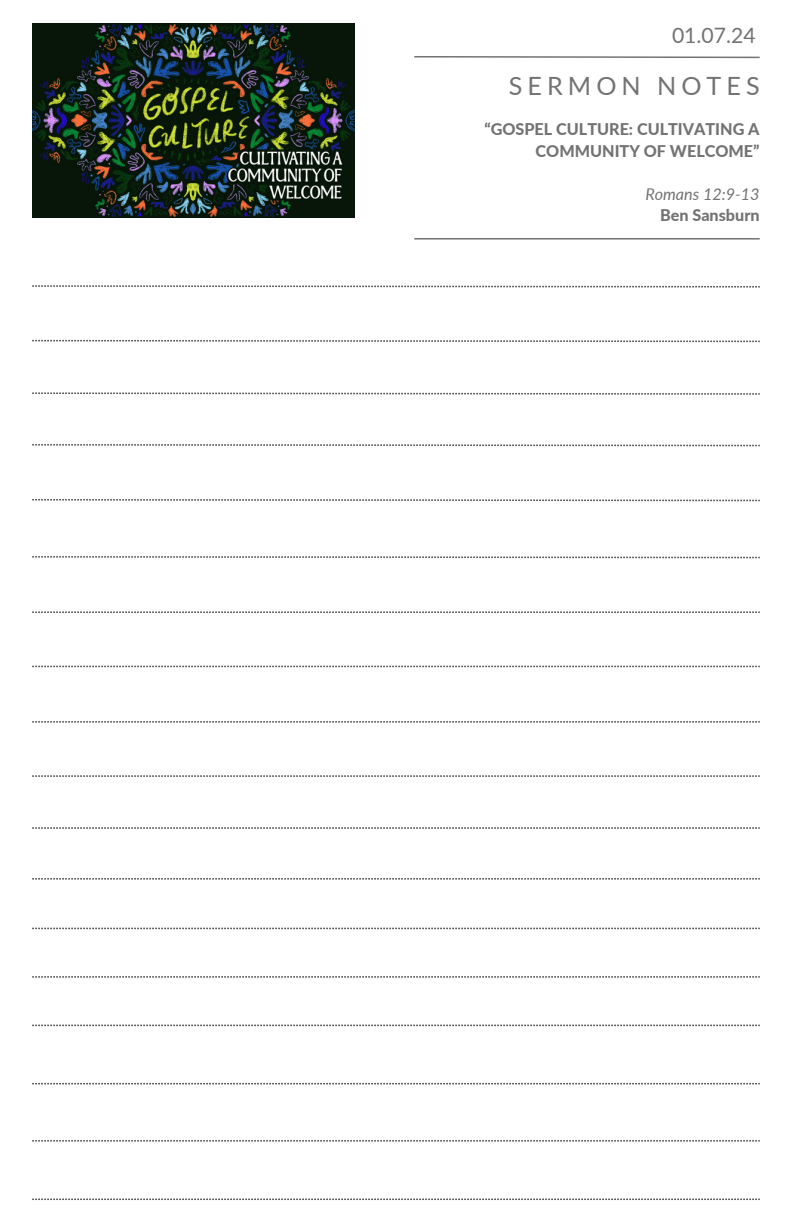
<style>
.page{position:relative;width:792px;height:1224px;background:#fff}
.page>*{position:absolute;margin:0;border:0;box-sizing:border-box;transform-origin:0 0}
.t1{font:25.2px "Lato";letter-spacing:.2em;color:#737373}
.t2{font:21.2px "Lato";color:#737373}
.t3{font:800 16.2px/21.6px "Lato";color:#737373;text-align:right}
.t4{font:italic 16.2px "Lato";color:#737373}
</style>
<div class="page">
<svg style="left:32px;top:556px;width:728px;height:2px"></svg>
<svg style="left:32px;top:611px;width:728px;height:2px"></svg>
<svg style="left:32px;top:666px;width:728px;height:1px"></svg>
<svg style="left:32px;top:721px;width:728px;height:2px"></svg>
<svg style="left:32px;top:775px;width:728px;height:2px"></svg>
<svg style="left:32px;top:827px;width:728px;height:2px"></svg>
<svg style="left:32px;top:878px;width:728px;height:2px"></svg>
<svg style="left:32px;top:928px;width:728px;height:1px"></svg>
<svg style="left:32px;top:976px;width:728px;height:2px"></svg>
<svg style="left:32px;top:1025px;width:728px;height:1px"></svg>
<svg style="left:32px;top:1083px;width:728px;height:1px"></svg>
<svg style="left:32px;top:1140px;width:728px;height:2px"></svg>
<svg style="left:32px;top:1199px;width:728px;height:1px"></svg>
<svg style="left:32px;top:499px;width:728px;height:2px"></svg>
<svg style="left:32px;top:444px;width:728px;height:2px"></svg>
<svg style="left:32px;top:392px;width:728px;height:3px"></svg>
<svg style="left:32px;top:340px;width:728px;height:2px"></svg>
<svg style="left:32px;top:285px;width:728px;height:3px"></svg>
<hr style="left:414px;top:238px;width:346px;height:2px;background:#737373">
<svg style="left:414px;top:56px;width:346px;height:3px"></svg>
<img style="left:32px;top:24px;width:323px;height:193px">
<p class="t2" style="left:672px;top:22px;width:85px">01.07.24</p>
<p class="t1" style="left:509px;top:71px;width:252px">SERMON NOTES</p>
<p class="t3" style="left:484px;top:118px;width:277px">“GOSPEL CULTURE: CULTIVATING A<br>COMMUNITY OF WELCOME”</p>
<p class="t4" style="left:645px;top:184px;width:116px">Romans 12:9-13</p>
<p class="t3" style="left:660px;top:204px;width:101px">Ben Sansburn</p>
</div>
